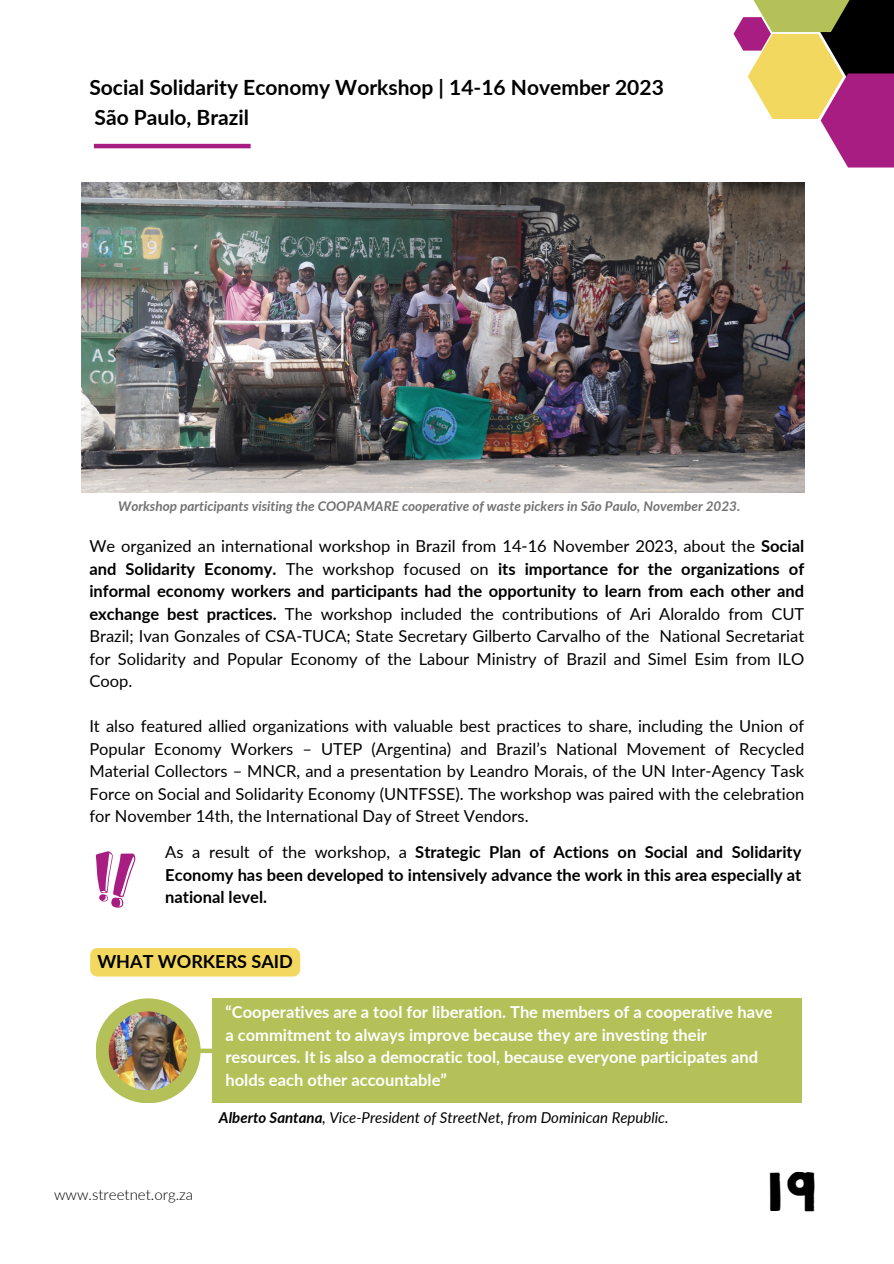
<style>
.page{position:relative;width:894px;height:1264px;background:#fff}
.page>*{position:absolute;margin:0;border:0;box-sizing:border-box;transform-origin:0 0}
.t1{font:47.25px "KGHAPPY Solid";color:#000}
.t2{font:700 21px/29.2px "Lato";color:#000}
.t3{font:700 18px "Lato";color:#000}
.t4{font:16.5px/22.5px "Lato";color:#000;text-align:justify}
.t5{font:700 16.5px/22.5px "Lato";color:#fff}
.t6{font:700 16.5px/22.5px "Lato";color:#000;text-align:justify}
.t7{font:italic 15px "Lato";color:#000}
.t8{font:300 15px "Lato";color:#000}
.t9{font:italic 700 13.5px "Lato";color:#737373}
.s1{font-weight:700}
.s2{font-weight:400}
</style>
<div class="page">
<div style="left:801px;top:0;width:92px;height:113px;background:#000"></div>
<svg style="left:733px;top:17px;width:160px;height:150px"></svg>
<svg style="left:744px;top:0;width:114px;height:32px;fill:#b4c158"></svg>
<img style="left:81px;top:182px;width:722px;height:311px">
<hr style="left:94px;top:144px;width:156px;height:4px;background:#a81d81">
<svg style="left:96px;top:851px;width:39px;height:56px"></svg>
<div style="left:90px;top:947px;width:210px;height:29px;background:#f3d85f;border-radius:7px"></div>
<div style="left:96px;top:998px;width:104px;height:105px;background:#b4c158;border-radius:50%"></div>
<img style="left:109px;top:1011px;width:78px;height:79px;border-radius:50%">
<div style="left:212px;top:998px;width:589px;height:105px;background:#b4c158"></div>
<div style="left:191px;top:1048px;width:28px;height:5px;background:#b4c158"></div>
<p class="t2" style="left:89px;top:72px;width:576px">Social Solidarity Economy Workshop | 14-16 November 2023<br>São Paulo, Brazil</p>
<h4 class="t9" style="left:118px;top:498px;width:623px">Workshop participants visiting the COOPAMARE cooperative of waste pickers in São Paulo, November 2023.</h4>
<p class="t4" style="left:89px;top:534px;width:716px">We organized an international workshop in Brazil from 14-16 November 2023, about the <span class="s1">Social and Solidarity Economy.</span> The workshop focused on <span class="s1">its importance for the organizations of informal economy workers and participants had the opportunity to learn from each other and exchange best practices.</span> The workshop included the contributions of Ari Aloraldo from CUT Brazil; Ivan Gonzales of CSA-TUCA; State Secretary Gilberto Carvalho of the National Secretariat for Solidarity and Popular Economy of the Labour Ministry of Brazil and Simel Esim from ILO Coop.</p>
<h4 class="t4" style="left:89px;top:714px;width:716px">It also featured allied organizations with valuable best practices to share, including the Union of Popular Economy Workers – UTEP (Argentina) and Brazil’s National Movement of Recycled Material Collectors – MNCR, and a presentation by Leandro Morais, of the UN Inter-Agency Task Force on Social and Solidarity Economy (UNTFSSE). The workshop was paired with the celebration for November 14th, the International Day of Street Vendors.</h4>
<p class="t6" style="left:165px;top:840px;width:637px"><span class="s2">As a result of the workshop, a</span> Strategic Plan of Actions on Social and Solidarity Economy has been developed to intensively advance the work in this area especially at national level.</p>
<h4 class="t3" style="left:97px;top:950px;width:197px">WHAT WORKERS SAID</h4>
<p class="t5" style="left:225px;top:1000px;width:548px">“Cooperatives are a tool for liberation. The members of a cooperative have a commitment to always improve because they are investing their resources. It is also a democratic tool, because everyone participates and holds each other accountable”</p>
<h3 class="t7" style="left:219px;top:1108px;width:451px"><span class="s1">Alberto Santana</span>, Vice-President of StreetNet, from Dominican Republic.</h3>
<h5 class="t8" style="left:54px;top:1185px;width:140px">www.streetnet.org.za</h5>
<h5 class="t1" style="left:764px;top:1156px;width:53px">19</h5>
</div>
